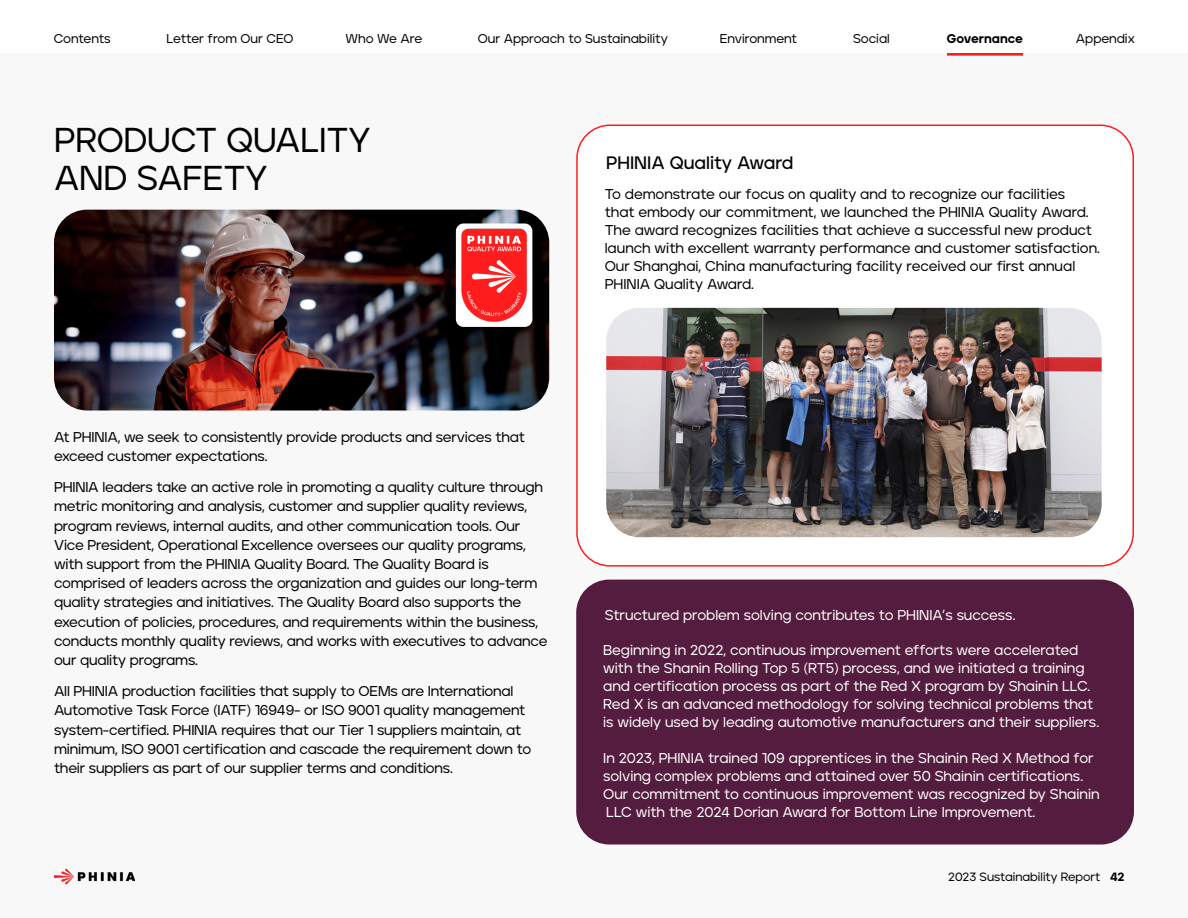
<style>
.page{position:relative;width:1188px;height:918px;background:#fff}
.page>*{position:absolute;margin:0;border:0;box-sizing:border-box;transform-origin:0 0}
.t1{font:500 34.5px/37.5px "Jeko";letter-spacing:-.005em;color:#000}
.t2{font:600 18px "Jeko";color:#000}
.t3{font:500 14.25px/19.2px "Jeko";letter-spacing:-.01em;color:#000}
.t4{font:500 14.25px/18px "Jeko";color:#fff}
.t5{font:500 12.75px "Jeko";letter-spacing:-.005em;color:#000}
.t6{font:900 12.75px "Jeko";letter-spacing:-.005em;color:#000}
.t7{font:500 12px "Jeko";color:#000}
.s1{font-weight:900}
</style>
<div class="page">
<div style="left:0;top:54px;width:1188px;height:864px;background:#f8f8f8"></div>
<div style="left:577px;top:125px;width:556px;height:441px;background:#fff;border-radius:33px"></div>
<img style="left:606px;top:308px;width:496px;height:229px">
<div style="left:576px;top:124px;width:558px;height:443px;border:2px solid #ff1d1d;border-radius:33px"></div>
<div style="left:576px;top:580px;width:558px;height:265px;background:#541c3e;border-radius:33px"></div>
<img style="left:54px;top:210px;width:495px;height:201px">
<div style="left:456px;top:224px;width:76px;height:103px;background:#fff;border-radius:8px"></div>
<img style="left:461px;top:228px;width:66px;height:94px">
<img style="left:54px;top:868px;width:81px;height:17px">
<hr style="left:947px;top:53px;width:76px;height:3px;background:#ff1d1d">
<p class="t5" style="left:54px;top:30px;width:58px">Contents</p>
<p class="t5" style="left:167px;top:30px;width:128px">Letter from Our CEO</p>
<p class="t5" style="left:346px;top:30px;width:78px">Who We Are</p>
<p class="t5" style="left:478px;top:30px;width:192px">Our Approach to Sustainability</p>
<p class="t5" style="left:720px;top:30px;width:79px">Environment</p>
<p class="t5" style="left:853px;top:30px;width:38px">Social</p>
<p class="t6" style="left:947px;top:30px;width:78px">Governance</p>
<p class="t5" style="left:1076px;top:30px;width:60px">Appendix</p>
<h1 class="t1" style="left:54px;top:121px;width:318px">PRODUCT QUALITY<br>AND SAFETY</h1>
<p class="t3" style="left:54px;top:427px;width:472px">At PHINIA, we seek to consistently provide products and services that exceed customer expectations.</p>
<p class="t3" style="left:54px;top:478px;width:495px">PHINIA leaders take an active role in promoting a quality culture through metric monitoring and analysis, customer and supplier quality reviews, program reviews, internal audits, and other communication tools. Our Vice President, Operational Excellence oversees our quality programs, with support from the PHINIA Quality Board. The Quality Board is comprised of leaders across the organization and guides our long-term quality strategies and initiatives. The Quality Board also supports the execution of policies, procedures, and requirements within the business, conducts monthly quality reviews, and works with executives to advance our quality programs.</p>
<p class="t3" style="left:54px;top:682px;width:479px">All PHINIA production facilities that supply to OEMs are International Automotive Task Force (IATF) 16949- or ISO 9001 quality management system-certified. PHINIA requires that our Tier 1 suppliers maintain, at minimum, ISO 9001 certification and cascade the requirement down to their suppliers as part of our supplier terms and conditions.</p>
<p class="t2" style="left:606px;top:152px;width:189px">PHINIA Quality Award</p>
<p class="t3" style="left:605px;top:185px;width:497px;line-height:18px">To demonstrate our focus on quality and to recognize our facilities<br>that embody our commitment, we launched the PHINIA Quality Award.<br>The award recognizes facilities that achieve a successful new product launch with excellent warranty performance and customer satisfaction.<br>Our Shanghai, China manufacturing facility received our first annual PHINIA Quality Award.</p>
<p class="t4" style="left:605px;top:605px;width:412px">Structured problem solving contributes to PHINIA’s success.</p>
<p class="t4" style="left:603px;top:641px;width:497px">Beginning in 2022, continuous improvement efforts were accelerated with the Shanin Rolling Top 5 (RT5) process, and we initiated a training and certification process as part of the Red X program by Shainin LLC.<br>Red X is an advanced methodology for solving technical problems that is widely used by leading automotive manufacturers and their suppliers.</p>
<p class="t4" style="left:603px;top:749px;width:498px">In 2023, PHINIA trained 109 apprentices in the Shainin Red X Method for solving complex problems and attained over 50 Shainin certifications.<br>Our commitment to continuous improvement was recognized by Shainin LLC with the 2024 Dorian Award for Bottom Line Improvement.</p>
<p class="t7" style="left:948px;top:870px;width:178px">2023 Sustainability Report <span class="s1">42</span></p>
</div>
